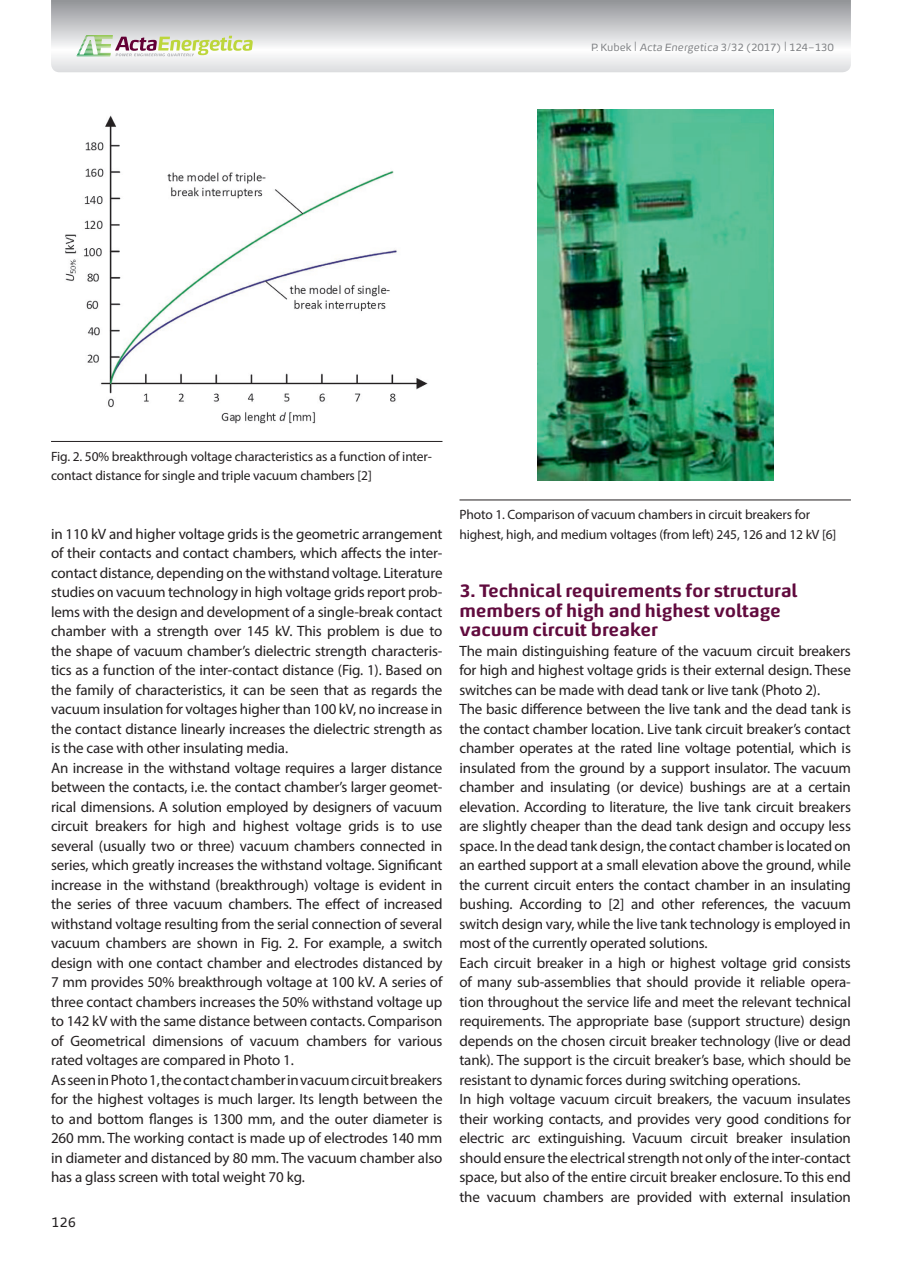
<style>
.page{position:relative;width:902px;height:1263px;background:#fff}
.page>*{position:absolute;margin:0;border:0;box-sizing:border-box;transform-origin:0 0}
.t1{font:700 18px/19.5px "Energa";letter-spacing:-.01em;color:#610b3e}
.t2{font:15px/19.5px "Myriad Pro";letter-spacing:-.01em;color:#231f20}
.t3{font:13.5px/19.5px "Myriad Pro";letter-spacing:-.01em;color:#231f20}
.t4{font:13.5px "Energa";color:#231f20}
.t5{font:10.5px "Energa";letter-spacing:-.01em;color:#808285}
.s1{font-size:13.5px}
.s2{font-style:italic}
</style>
<div class="page">
<svg style="left:51px;top:0;width:799px;height:72px"></svg>
<svg style="left:76px;top:35px;width:177px;height:21px"></svg>
<img style="left:65px;top:115px;width:363px;height:309px">
<hr style="left:51px;top:441px;width:391px;height:1px;background:#231f20">
<hr style="left:459px;top:500px;width:391px;height:1px;background:#231f20">
<img style="left:537px;top:110px;width:236px;height:370px">
<p class="t5" style="left:591px;top:41px;width:244px">P. Kubek <span class="s1">|</span> <span class="s2">Acta Energetica</span> 3/32 (2017) <span class="s1">|</span> 124–130</p>
<p class="t3" style="left:51px;top:446px;width:382px">Fig. 2. 50% breakthrough voltage characteristics as a function of inter&shy;contact distance for single and triple vacuum chambers [2]</p>
<p class="t2" style="left:51px;top:524px;width:393px">in 110 kV and higher voltage grids is the geometric arrangement of their contacts and contact chambers, which affects the inter&shy;contact distance, depending on the withstand voltage. Literature studies on vacuum technology in high voltage grids report prob&shy;lems with the design and development of a single-break contact chamber with a strength over 145 kV. This problem is due to the shape of vacuum chamber’s dielectric strength characteris&shy;tics as a function of the inter-contact distance (Fig. 1). Based on the family of characteristics, it can be seen that as regards the vacuum insulation for voltages higher than 100 kV, no increase in the contact distance linearly increases the dielectric strength as is the case with other insulating media.<br>An increase in the withstand voltage requires a larger distance between the contacts, i.e. the contact chamber’s larger geomet&shy;rical dimensions. A solution employed by designers of vacuum circuit breakers for high and highest voltage grids is to use several (usually two or three) vacuum chambers connected in series, which greatly increases the withstand voltage. Significant increase in the withstand (breakthrough) voltage is evident in the series of three vacuum chambers. The effect of increased withstand voltage resulting from the serial connection of several vacuum chambers are shown in Fig. 2. For example, a switch design with one contact chamber and electrodes distanced by 7 mm provides 50% breakthrough voltage at 100 kV. A series of three contact chambers increases the 50% withstand voltage up to 142 kV with the same distance between contacts. Comparison of Geometrical dimensions of vacuum chambers for various rated voltages are compared in Photo 1.<br>As seen in Photo 1, the contact chamber in vacuum circuit breakers for the highest voltages is much larger. Its length between the to and bottom flanges is 1300 mm, and the outer diameter is 260 mm. The working contact is made up of electrodes 140 mm in diameter and distanced by 80 mm. The vacuum chamber also has a glass screen with total weight 70 kg.</p>
<p class="t4" style="left:51px;top:1213px;width:26px">126</p>
<p class="t3" style="left:459px;top:505px;width:378px">Photo 1. Comparison of vacuum chambers in circuit breakers for highest, high, and medium voltages (from left) 245, 126 and 12 kV [6]</p>
<p class="t1" style="left:459px;top:580px;width:339px">3. Technical requirements for structural members of high and highest voltage vacuum circuit breaker</p>
<p class="t2" style="left:459px;top:641px;width:393px">The main distinguishing feature of the vacuum circuit breakers for high and highest voltage grids is their external design. These switches can be made with dead tank or live tank (Photo 2).<br>The basic difference between the live tank and the dead tank is the contact chamber location. Live tank circuit breaker’s contact chamber operates at the rated line voltage potential, which is insulated from the ground by a support insulator. The vacuum chamber and insulating (or device) bushings are at a certain elevation. According to literature, the live tank circuit breakers are slightly cheaper than the dead tank design and occupy less space. In the dead tank design, the contact chamber is located on an earthed support at a small elevation above the ground, while the current circuit enters the contact chamber in an insulating bushing. According to [2] and other references, the vacuum switch design vary, while the live tank technology is employed in most of the currently operated solutions.<br>Each circuit breaker in a high or highest voltage grid consists of many sub-assemblies that should provide it reliable opera&shy;tion throughout the service life and meet the relevant technical requirements. The appropriate base (support structure) design depends on the chosen circuit breaker technology (live or dead tank). The support is the circuit breaker’s base, which should be resistant to dynamic forces during switching operations.<br>In high voltage vacuum circuit breakers, the vacuum insulates their working contacts, and provides very good conditions for electric arc extinguishing. Vacuum circuit breaker insulation should ensure the electrical strength not only of the inter-contact space, but also of the entire circuit breaker enclosure. To this end the vacuum chambers are provided with external insulation</p>
</div>
